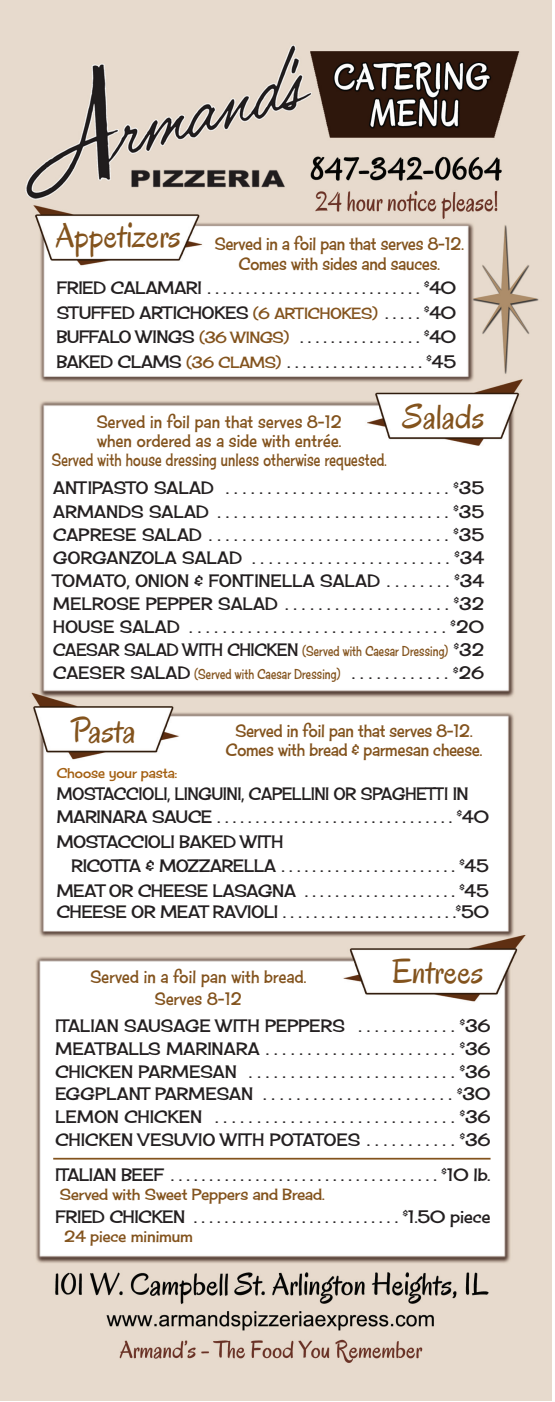
<style>
.page{position:relative;width:555px;height:1402px;background:#fff}
.page>*{position:absolute;margin:0;border:0;box-sizing:border-box;transform-origin:0 0}
.t1{font:35px "Oregano";color:#83531d}
.t2{font:17.5px/23.1px "Cherry Cream Soda";color:#231f20;text-align:justify;scale:.8 1}
.t3{font:17.5px/19.2px "Cherry Cream Soda";letter-spacing:.025em;color:#83531d;text-align:center;scale:.7 1}
.t4{font:17.5px/19.2px "Cherry Cream Soda";color:#83531d;text-align:center;scale:.7 1}
.t5{font:17.5px/22.8px "Cherry Cream Soda";color:#231f20;scale:.75 1}
.t6{font:15.75px "Cherry Cream Soda";color:#83531d;scale:.8 1}
.t7{font:14px/23.1px "Cherry Cream Soda";letter-spacing:.025em;color:#83531d;scale:.6 1}
.t8{font:14px "Cherry Cream Soda";color:#a46012;scale:.8 1}
.s1{font-size:15.75px;color:#83531d}
.s2{font-size:17.5px;color:#231f20}
</style>
<div class="page">
<img style="left:0;top:0;width:551px;height:1400px">
<hr style="left:53px;top:1158px;width:437px;height:1px;background:#83531d">
<h1 class="t1" style="left:55px;top:214px;width:127px">Appetizers</h1>
<p class="t4" style="left:215px;top:236px;width:357px">Served in a foil pan that serves 8-12.<br>Comes with sides and sauces.</p>
<p class="t2" style="left:57px;top:277px;width:500px;line-height:24.5px">FRIED CALAMARI . . . . . . . . . . . . . . . . . . . . . . . . . . . . <sup>$</sup>40<br>STUFFED ART ICHOKES <span class="s1">(6 ART ICHOKES)</span> . . . . . <sup>$</sup>40<br>BUFFALO WINGS <span class="s1">(36 WINGS)</span> . . . . . . . . . . . . . . . . <sup>$</sup>40<br>BAKED CLAMS <span class="s1">(36 CLAMS)</span> . . . . . . . . . . . . . . . . . . <sup>$</sup>45</p>
<h1 class="t1" style="left:402px;top:395px;width:83px">Salads</h1>
<p class="t3" style="left:52px;top:414px;width:479px">Served in foil pan that serves 8-12<br>when ordered as a side with entrée.<br>Served with house dressing unless otherwise requested.</p>
<p class="t2" style="left:53px;top:478px;width:540px">ANT IPASTO SALAD . . . . . . . . . . . . . . . . . . . . . . . . . . . <sup>$</sup>35<br>ARMANDS SALAD . . . . . . . . . . . . . . . . . . . . . . . . . . . . <sup>$</sup>35<br>CAPRESE SALAD . . . . . . . . . . . . . . . . . . . . . . . . . . . . . <sup>$</sup>35<br>GORGANZOLA SALAD . . . . . . . . . . . . . . . . . . . . . . . . <sup>$</sup>34<br>TOMATO, ONION &amp; FONT INELLA SALAD . . . . . . . . <sup>$</sup>34<br>MELROSE PEPPER SALAD . . . . . . . . . . . . . . . . . . . . <sup>$</sup>32<br>HOUSE SALAD . . . . . . . . . . . . . . . . . . . . . . . . . . . . . . . <sup>$</sup>20</p>
<p class="t7" style="left:53px;top:641px;width:719px"><span class="s2">CAESAR SALAD WITH CHICKEN</span> (Served with Caesar Dressing) <sup>$</sup><span class="s2">32<br>CAESER SALAD</span> (Served with Caesar Dressing) <span class="s2">. . . . . . . . . . . .</span> <sup>$</sup><span class="s2">26</span></p>
<h1 class="t1" style="left:71px;top:709px;width:66px">Pasta</h1>
<p class="t4" style="left:226px;top:722px;width:368px">Served in foil pan that serves 8-12.<br>Comes with bread &amp; parmesan cheese.</p>
<p class="t8" style="left:57px;top:767px;width:152px">Choose your pasta:</p>
<p class="t5" style="left:57px;top:784px;width:577px">MOSTACCIOLI, LINGUINI, CAPELLINI OR SPAGHETT I IN<br>MARINARA SAUCE . . . . . . . . . . . . . . . . . . . . . . . . . . . . . . . <sup>$</sup>40</p>
<p class="t2" style="left:57px;top:831px;width:284px">MOSTACCIOLI BAKED WITH</p>
<p class="t2" style="left:71px;top:856px;width:523px">RICOTTA &amp; MOZZARELLA . . . . . . . . . . . . . . . . . . . . . . . <sup>$</sup>45</p>
<p class="t2" style="left:57px;top:880px;width:541px">MEAT OR CHEESE LASAGNA . . . . . . . . . . . . . . . . . . . . <sup>$</sup>45</p>
<p class="t2" style="left:57px;top:901px;width:541px">CHEESE OR MEAT RAVIOLI . . . . . . . . . . . . . . . . . . . . . . .<sup>$</sup>50</p>
<p class="t3" style="left:90px;top:968px;width:309px">Served in a foil pan with bread.</p>
<h1 class="t1" style="left:392px;top:950px;width:93px">Entrees</h1>
<p class="t3" style="left:155px;top:991px;width:125px">Serves 8-12</p>
<p class="t2" style="left:55px;top:1016px;width:545px">ITALIAN SAUSAGE WITH PEPPERS . . . . . . . . . . . . <sup>$</sup>36<br>MEAT BALLS MARINARA . . . . . . . . . . . . . . . . . . . . . . . <sup>$</sup>36<br>CHICKEN PARMESAN . . . . . . . . . . . . . . . . . . . . . . . . . <sup>$</sup>36<br>EGGPLANT PARMESAN . . . . . . . . . . . . . . . . . . . . . . . <sup>$</sup>30<br>LEMON CHICKEN . . . . . . . . . . . . . . . . . . . . . . . . . . . . . <sup>$</sup>36<br>CHICKEN V ESUVIO WITH POTATOES . . . . . . . . . . . <sup>$</sup>36</p>
<p class="t2" style="left:55px;top:1165px;width:545px">ITALIAN BEEF . . . . . . . . . . . . . . . . . . . . . . . . . . . . . . . . . . . <sup>$</sup>10 lb.</p>
<p class="t6" style="left:60px;top:1189px;width:332px">Served with Sweet Peppers and Bread.</p>
<p class="t2" style="left:55px;top:1207px;width:545px">FRIED CHICKEN . . . . . . . . . . . . . . . . . . . . . . . . . . . <sup>$</sup>1.50 piece</p>
<p class="t6" style="left:64px;top:1231px;width:162px">24 piece minimum</p>
</div>
